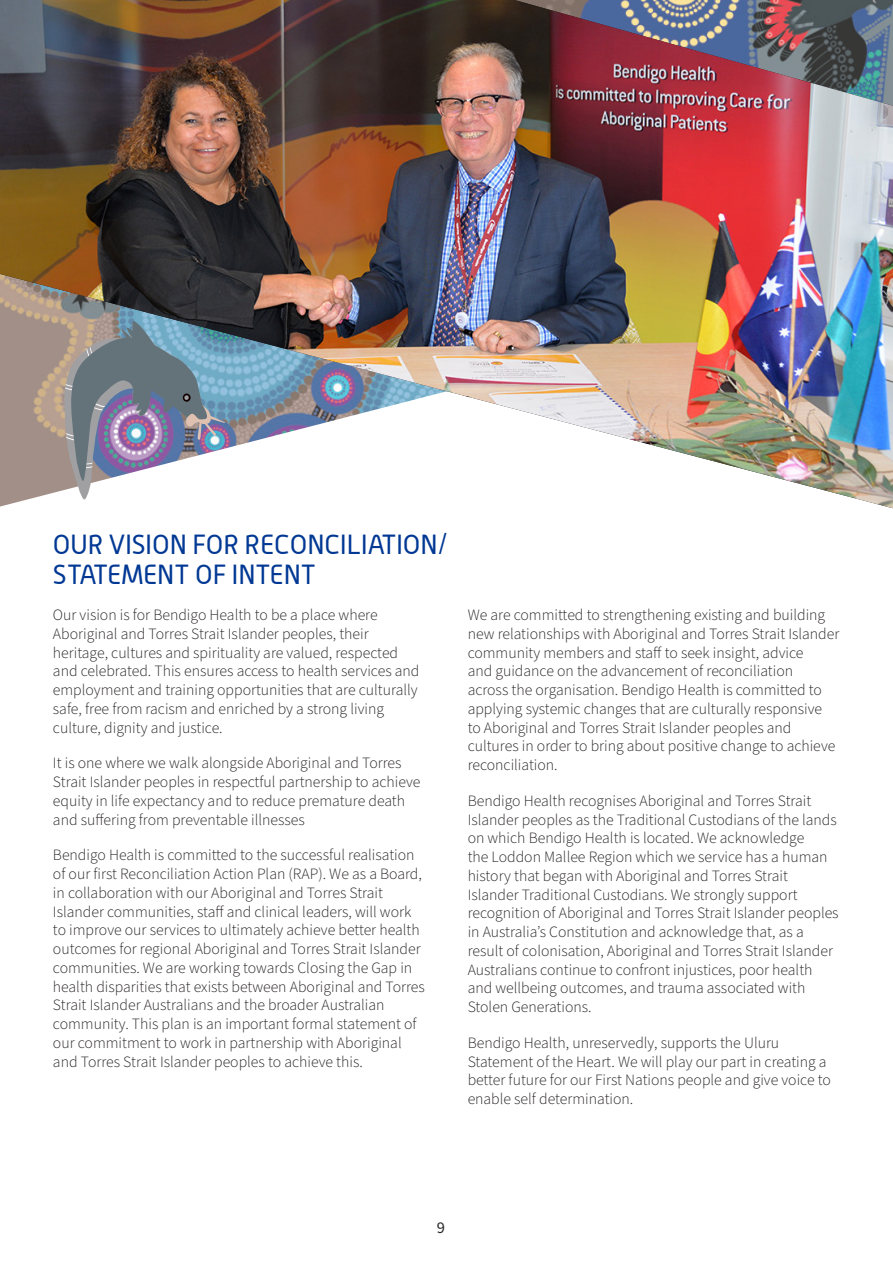
<style>
.page{position:relative;width:893px;height:1263px;background:#fff}
.page>*{position:absolute;margin:0;border:0;box-sizing:border-box;transform-origin:0 0}
.Main_Headings__ALWYN{font:27px/30px "Alwyn";color:#003894}
.t1{font:16.5px "Source Sans Pro";color:#2b292a}
.Main_Body_Source_San{font:300 15.75px/18.8px "Source Sans Pro";color:#231f20}
</style>
<div class="page">
<img style="left:0;top:0;width:893px;height:508px">
<svg style="left:64px;top:319px;width:163px;height:182px"></svg>
<p class="Main_Headings__ALWYN" style="left:53px;top:529px;width:396px">OUR VISION FOR RECONCILIATION/<br>STATEMENT OF INTENT</p>
<p class="Main_Body_Source_San" style="left:53px;top:606px;width:368px">Our vision is for Bendigo Health to be a place where Aboriginal and Torres Strait Islander peoples, their heritage, cultures and spirituality are valued, respected and celebrated. This ensures access to health services and employment and training opportunities that are culturally safe, free from racism and enriched by a strong living culture, dignity and justice.</p>
<p class="Main_Body_Source_San" style="left:53px;top:754px;width:369px">It is one where we walk alongside Aboriginal and Torres Strait Islander peoples in respectful partnership to achieve equity in life expectancy and to reduce premature death and suffering from preventable illnesses</p>
<p class="Main_Body_Source_San" style="left:53px;top:846px;width:373px">Bendigo Health is committed to the successful realisation of our first Reconciliation Action Plan (RAP). We as a Board, in collaboration with our Aboriginal and Torres Strait Islander communities, staff and clinical leaders, will work to improve our services to ultimately achieve better health outcomes for regional Aboriginal and Torres Strait Islander communities. We are working towards Closing the Gap in health disparities that exists between Aboriginal and Torres Strait Islander Australians and the broader Australian community. This plan is an important formal statement of our commitment to work in partnership with Aboriginal and Torres Strait Islander peoples to achieve this.</p>
<p class="Main_Body_Source_San" style="left:468px;top:606px;width:373px">We are committed to strengthening existing and building new relationships with Aboriginal and Torres Strait Islander community members and staff to seek insight, advice<br>and guidance on the advancement of reconciliation<br>across the organisation. Bendigo Health is committed to applying systemic changes that are culturally responsive<br>to Aboriginal and Torres Strait Islander peoples and cultures in order to bring about positive change to achieve reconciliation.</p>
<p class="Main_Body_Source_San" style="left:468px;top:792px;width:372px">Bendigo Health recognises Aboriginal and Torres Strait Islander peoples as the Traditional Custodians of the lands on which Bendigo Health is located. We acknowledge<br>the Loddon Mallee Region which we service has a human history that began with Aboriginal and Torres Strait Islander Traditional Custodians. We strongly support recognition of Aboriginal and Torres Strait Islander peoples in Australia’s Constitution and acknowledge that, as a result of colonisation, Aboriginal and Torres Strait Islander Australians continue to confront injustices, poor health and wellbeing outcomes, and trauma associated with Stolen Generations.</p>
<p class="Main_Body_Source_San" style="left:468px;top:1034px;width:365px">Bendigo Health, unreservedly, supports the Uluru Statement of the Heart. We will play our part in creating a better future for our First Nations people and give voice to enable self determination.</p>
<p class="t1" style="left:437px;top:1216px;width:10px">9</p>
</div>
